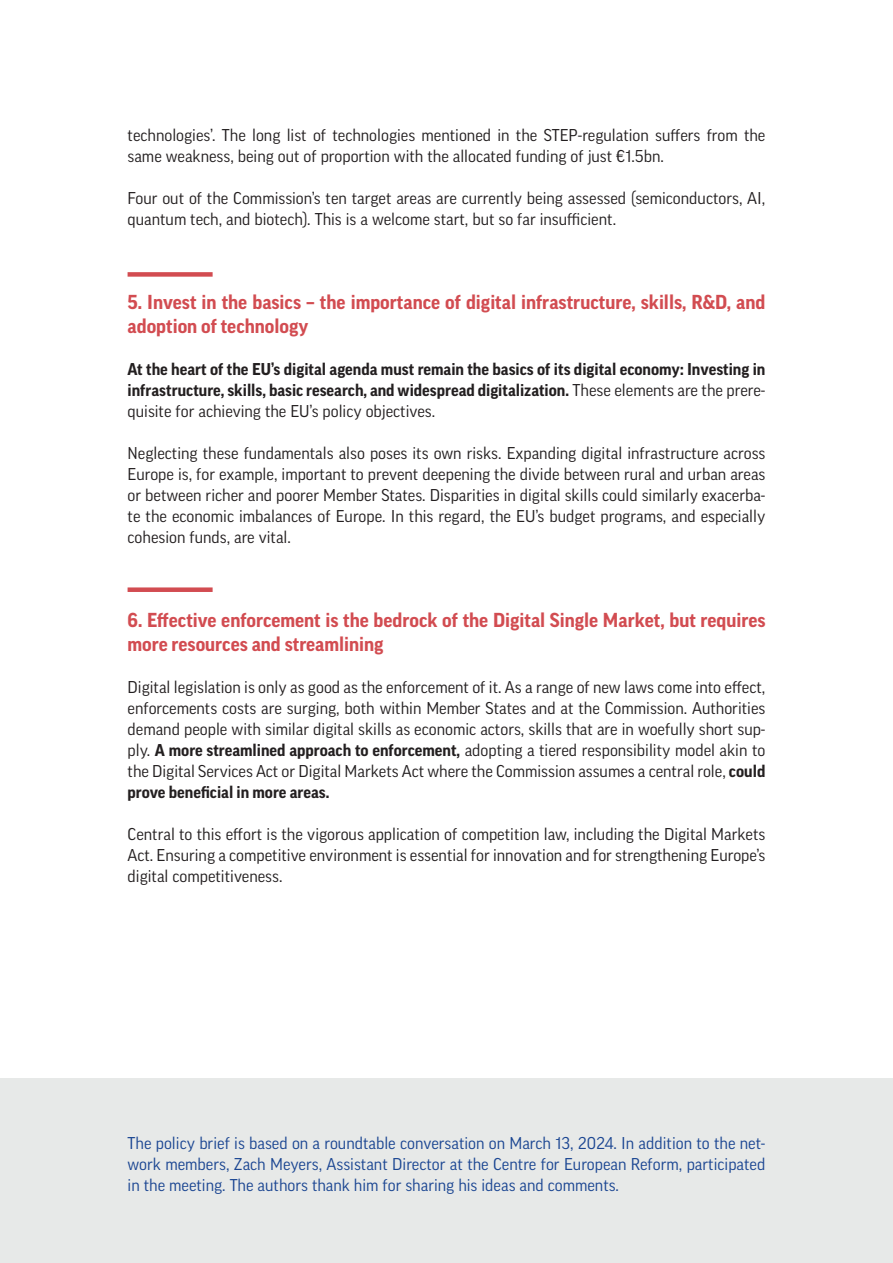
<style>
.page{position:relative;width:893px;height:1263px;background:#fff}
.page>*{position:absolute;margin:0;border:0;box-sizing:border-box;transform-origin:0 0}
.Brødtekst{font:700 19.5px/24px "Good Pro";color:#d24c51}
.Brødtekst-2{font:16.5px/21px "Good Pro";color:#231f20;text-align:justify}
.Brødtekst-3{font:16.5px/21px "Good Pro";color:#1b4692;text-align:justify}
.Brødtekst-4{font:700 16.5px/21px "Good Pro";color:#231f20;text-align:justify}
.s1{font-weight:400}
.s2{font-weight:700}
</style>
<div class="page">
<div style="left:0;top:1078px;width:893px;height:185px;background:#e7e9e8"></div>
<div style="left:128px;top:272px;width:85px;height:5px;background:#d24c51"></div>
<div style="left:128px;top:587px;width:85px;height:5px;background:#d24c51"></div>
<p class="Brødtekst-2" style="left:128px;top:125px;width:639px">technologies’. The long list of technologies mentioned in the STEP-regulation suffers from the same weakness, being out of proportion with the allocated funding of just €1.5bn.</p>
<p class="Brødtekst-2" style="left:128px;top:188px;width:639px">Four out of the Commission’s ten target areas are currently being assessed (semiconductors, AI, quantum tech, and biotech). This is a welcome start, but so far insufficient.</p>
<p class="Brødtekst" style="left:128px;top:290px;width:639px">5. Invest in the basics – the importance of digital infrastructure, skills, R&amp;D, and adoption of technology</p>
<p class="Brødtekst-4" style="left:128px;top:359px;width:639px">At the heart of the EU’s digital agenda must remain the basics of its digital economy: Investing in infrastructure, skills, basic research, and widespread digitalization. <span class="s1">These elements are the prere&shy;quisite for achieving the EU’s policy objectives.</span></p>
<p class="Brødtekst-2" style="left:128px;top:443px;width:639px">Neglecting these fundamentals also poses its own risks. Expanding digital infrastructure across Europe is, for example, important to prevent deepening the divide between rural and urban areas or between richer and poorer Member States. Disparities in digital skills could similarly exacerba&shy;te the economic imbalances of Europe. In this regard, the EU’s budget programs, and especially cohesion funds, are vital.</p>
<p class="Brødtekst" style="left:128px;top:608px;width:639px">6. Effective enforcement is the bedrock of the Digital Single Market, but requires more resources and streamlining</p>
<p class="Brødtekst-2" style="left:128px;top:677px;width:639px">Digital legislation is only as good as the enforcement of it. As a range of new laws come into effect, enforcements costs are surging, both within Member States and at the Commission. Authorities demand people with similar digital skills as economic actors, skills that are in woefully short sup&shy;ply. <span class="s2">A more streamlined approach to enforcement,</span> adopting a tiered responsibility model akin to the Digital Services Act or Digital Markets Act where the Commission assumes a central role, <span class="s2">could prove beneficial in more areas.</span></p>
<p class="Brødtekst-2" style="left:128px;top:824px;width:639px">Central to this effort is the vigorous application of competition law, including the Digital Markets Act. Ensuring a competitive environment is essential for innovation and for strengthening Europe’s digital competitiveness.</p>
<p class="Brødtekst-3" style="left:128px;top:1132px;width:639px">The policy brief is based on a roundtable conversation on March 13, 2024. In addition to the net&shy;work members, Zach Meyers, Assistant Director at the Centre for European Reform, participated in the meeting. The authors thank him for sharing his ideas and comments.</p>
</div>
